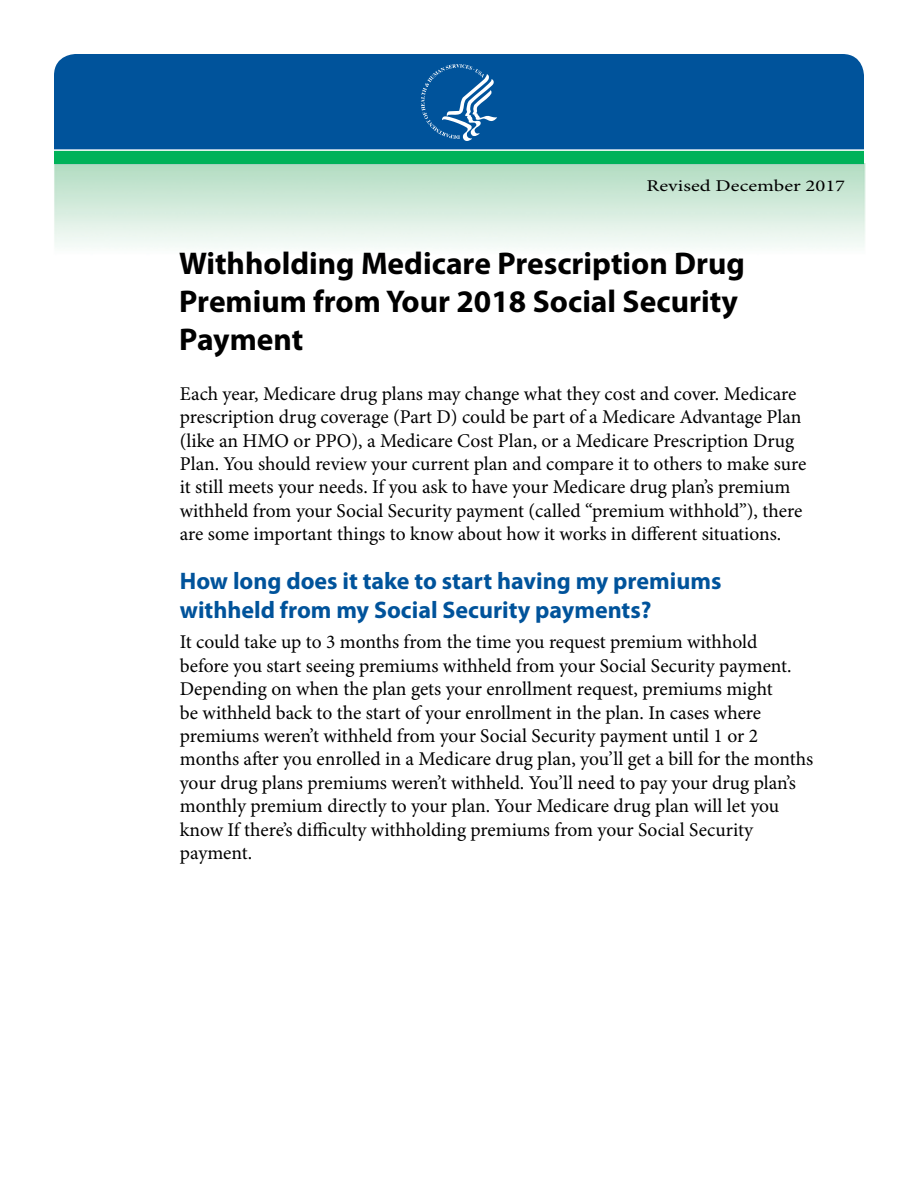
<style>
.page{position:relative;width:918px;height:1188px;background:#fff}
.page>*{position:absolute;margin:0;border:0;box-sizing:border-box;transform-origin:0 0}
.t1{font:700 31.5px/37.8px "Myriad Pro";color:#000}
.Fact_Sheet_Subheader{font:700 24px/28.8px "Myriad Pro";color:#00539b}
.Fact_Sheet_Text_Last{font:19.5px/23.4px "Minion Pro";color:#000}
.t2{font:16.5px "Minion Pro";color:#000;scale:1.25 1}
</style>
<div class="page">
<div style="left:54px;top:54px;width:810px;height:95px;background:#00539b"></div>
<div style="left:54px;top:150px;width:810px;height:14px;background:#00b259"></div>
<hr style="left:54px;top:149px;width:810px;height:2px;background:#fff">
<svg style="left:421px;top:64px;width:76px;height:77px;background:#2a6fab"></svg>
<h1 class="t2" style="left:647px;top:176px;width:160px">Revised December 2017</h1>
<h1 class="t1" style="left:179px;top:245px;width:567px">Withholding Medicare Prescription Drug<br>Premium from Your 2018 Social Security<br>Payment</h1>
<p class="Fact_Sheet_Text_Last" style="left:180px;top:383px;width:628px">Each year, Medicare drug plans may change what they cost and cover. Medicare prescription drug coverage (Part D) could be part of a Medicare Advantage Plan (like an HMO or PPO), a Medicare Cost Plan, or a Medicare Prescription Drug Plan. You should review your current plan and compare it to others to make sure it still meets your needs. If you ask to have your Medicare drug plan’s premium withheld from your Social Security payment (called “premium withhold”), there are some important things to know about how it works in different situations.</p>
<h2 class="Fact_Sheet_Subheader" style="left:180px;top:567px;width:543px">How long does it take to start having my premiums withheld from my Social Security payments?</h2>
<p class="Fact_Sheet_Text_Last" style="left:180px;top:631px;width:635px">It could take up to 3 months from the time you request premium withhold<br>before you start seeing premiums withheld from your Social Security payment.<br>Depending on when the plan gets your enrollment request, premiums might<br>be withheld back to the start of your enrollment in the plan. In cases where premiums weren’t withheld from your Social Security payment until 1 or 2 months after you enrolled in a Medicare drug plan, you’ll get a bill for the months your drug plans premiums weren’t withheld. You’ll need to pay your drug plan’s monthly premium directly to your plan. Your Medicare drug plan will let you know If there’s difficulty withholding premiums from your Social Security payment.</p>
</div>
